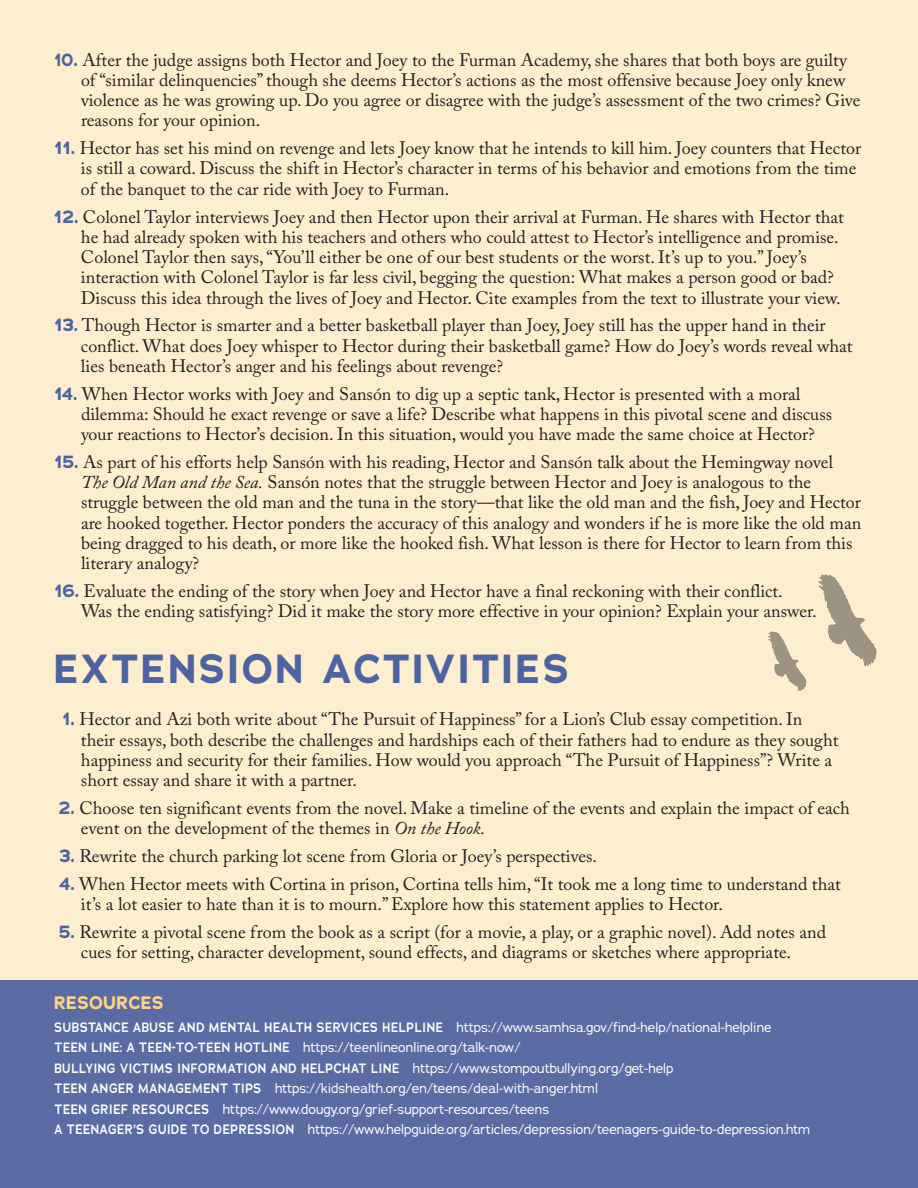
<style>
.page{position:relative;width:918px;height:1188px;background:#feeed0}
.page>*{position:absolute;margin:0;border:0;box-sizing:border-box;transform-origin:0 0}
.main_heads{font:700 40.5px "Adrianna";letter-spacing:.065em;color:#4e64a1}
.numbered_lists{font:18px/20.2px "Adobe Caslon Pro";color:#231f20}
.t1{font:700 18px "Adrianna";letter-spacing:.015em;color:#fed286}
.Resources{font:13.5px "Adrianna";color:#fff}
.Resources-2{font:600 13.5px "Adrianna";letter-spacing:.015em;color:#fff;scale:.9 1}
.s1{font-family:"Adrianna";font-weight:700;color:#4e64a1}
.s2{font-style:italic}
.s3{font-weight:600}
.s4{font-weight:400}
</style>
<div class="page">
<div style="left:0;top:981px;width:918px;height:207px;background:#5b6ca5"></div>
<img style="left:768px;top:631px;width:39px;height:60px">
<img style="left:796px;top:574px;width:81px;height:108px">
<p class="numbered_lists" style="left:81px;top:49px;width:781px;text-indent:-27px"><span class="s1">10.</span> After the judge assigns both Hector and Joey to the Furman Academy, she shares that both boys are guilty of “similar delinquencies” though she deems Hector’s actions as the most offensive because Joey only knew violence as he was growing up. Do you agree or disagree with the judge’s assessment of the two crimes? Give reasons for your opinion.</p>
<p class="numbered_lists" style="left:81px;top:138px;width:782px;text-indent:-27px"><span class="s1">11.</span> Hector has set his mind on revenge and lets Joey know that he intends to kill him. Joey counters that Hector is still a coward. Discuss the shift in Hector’s character in terms of his behavior and emotions from the time of the banquet to the car ride with Joey to Furman.</p>
<p class="numbered_lists" style="left:81px;top:206px;width:764px;text-indent:-27px"><span class="s1">12.</span> Colonel Taylor interviews Joey and then Hector upon their arrival at Furman. He shares with Hector that he had already spoken with his teachers and others who could attest to Hector’s intelligence and promise.<br>Colonel Taylor then says, “You’ll either be one of our best students or the worst. It’s up to you.” Joey’s interaction with Colonel Taylor is far less civil, begging the question: What makes a person good or bad?<br>Discuss this idea through the lives of Joey and Hector. Cite examples from the text to illustrate your view.</p>
<p class="numbered_lists" style="left:81px;top:315px;width:773px;text-indent:-27px"><span class="s1">13.</span> Though Hector is smarter and a better basketball player than Joey, Joey still has the upper hand in their conflict. What does Joey whisper to Hector during their basketball game? How do Joey’s words reveal what lies beneath Hector’s anger and his feelings about revenge?</p>
<p class="numbered_lists" style="left:81px;top:383px;width:753px;text-indent:-27px"><span class="s1">14.</span> When Hector works with Joey and Sansón to dig up a septic tank, Hector is presented with a moral dilemma: Should he exact revenge or save a life? Describe what happens in this pivotal scene and discuss your reactions to Hector’s decision. In this situation, would you have made the same choice at Hector?</p>
<p class="numbered_lists" style="left:81px;top:452px;width:782px;text-indent:-27px"><span class="s1">15.</span> As part of his efforts help Sansón with his reading, Hector and Sansón talk about the Hemingway novel <span class="s2">The Old Man and the Sea.</span> Sansón notes that the struggle between Hector and Joey is analogous to the struggle between the old man and the tuna in the story—that like the old man and the fish, Joey and Hector are hooked together. Hector ponders the accuracy of this analogy and wonders if he is more like the old man being dragged to his death, or more like the hooked fish. What lesson is there for Hector to learn from this literary analogy?</p>
<p class="numbered_lists" style="left:81px;top:581px;width:737px;text-indent:-27px"><span class="s1">16.</span> Evaluate the ending of the story when Joey and Hector have a final reckoning with their conflict.<br>Was the ending satisfying? Did it make the story more effective in your opinion? Explain your answer.</p>
<p class="main_heads" style="left:54px;top:642px;width:516px">EXTENSION ACTIVITIES</p>
<p class="numbered_lists" style="left:81px;top:709px;width:759px;text-indent:-19px"><span class="s1">1.</span> Hector and Azi both write about “The Pursuit of Happiness” for a Lion’s Club essay competition. In their essays, both describe the challenges and hardships each of their fathers had to endure as they sought happiness and security for their families. How would you approach “The Pursuit of Happiness”? Write a short essay and share it with a partner.</p>
<p class="numbered_lists" style="left:81px;top:798px;width:770px;text-indent:-22px"><span class="s1">2.</span> Choose ten significant events from the novel. Make a timeline of the events and explain the impact of each event on the development of the themes in <span class="s2">On the Hook.</span></p>
<p class="numbered_lists" style="left:59px;top:846px;width:539px"><span class="s1">3.</span> Rewrite the church parking lot scene from Gloria or Joey’s perspectives.</p>
<p class="numbered_lists" style="left:81px;top:873px;width:761px;text-indent:-22px"><span class="s1">4.</span> When Hector meets with Cortina in prison, Cortina tells him, “It took me a long time to understand that it’s a lot easier to hate than it is to mourn.” Explore how this statement applies to Hector.</p>
<p class="numbered_lists" style="left:81px;top:921px;width:747px;text-indent:-22px"><span class="s1">5.</span> Rewrite a pivotal scene from the book as a script (for a movie, a play, or a graphic novel). Add notes and cues for setting, character development, sound effects, and diagrams or sketches where appropriate.</p>
<p class="t1" style="left:54px;top:991px;width:111px">RESOURCES</p>
<p class="Resources" style="left:54px;top:1018px;width:719px"><span class="s3">SUBSTANCE ABUSE AND MENTAL HEALTH SERVICES HELPLINE</span> https://www.samhsa.gov/find-help/national-helpline</p>
<p class="Resources" style="left:54px;top:1039px;width:468px"><span class="s3">TEEN LINE: A TEEN-TO-TEEN HOTLINE</span> https://teenlineonline.org/talk-now/</p>
<p class="Resources-2" style="left:54px;top:1059px;width:690px">BULLYING VICTIMS INFORMATION AND HELPCHAT LINE <span class="s4">https://www.stompoutbullying.org/get-help</span></p>
<p class="Resources" style="left:54px;top:1080px;width:546px"><span class="s3">TEEN ANGER MANAGEMENT TIPS</span> https://kidshealth.org/en/teens/deal-with-anger.html</p>
<p class="Resources" style="left:54px;top:1100px;width:497px"><span class="s3">TEEN GRIEF RESOURCES</span> https://www.dougy.org/grief-support-resources/teens</p>
<p class="Resources" style="left:54px;top:1121px;width:758px"><span class="s3">A TEENAGER’S GUIDE TO DEPRESSION</span> https://www.helpguide.org/articles/depression/teenagers-guide-to-depression.htm</p>
</div>
